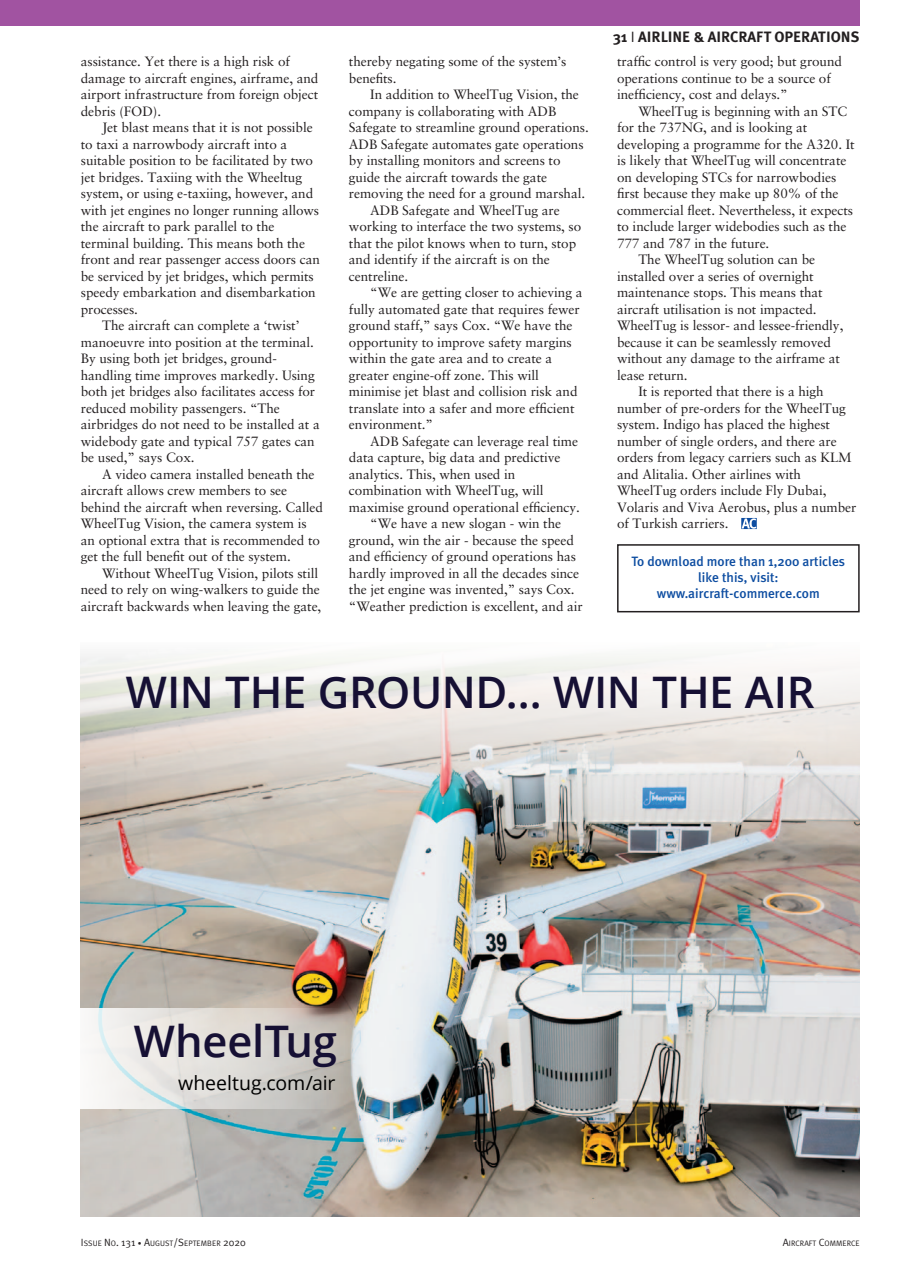
<style>
.page{position:relative;width:915px;height:1263px;background:#fff}
.page>*{position:absolute;margin:0;border:0;box-sizing:border-box;transform-origin:0 0}
.t1{font:600 43.5px "Open Sans";letter-spacing:-.005em;color:#161034}
.t2{font:19.5px "Open Sans";letter-spacing:-.005em;color:#000}
.t3{font:700 15px "Meta Plus";color:#231f20}
.t4{font:13.5px/16.5px "Sabon LT Std";letter-spacing:-.005em;color:#231f20}
.t5{font:500 13.5px/16.2px "Meta Plus";color:#0d4da1;text-align:center}
.t6{font:7.8px "Meta Plus Normal";letter-spacing:.01em;color:#231f20}
.s1{font-family:"Meta Plus Normal";font-weight:400}
.s2{font-size:10.5px}
.s3{font-size:7.5px}
</style>
<div class="page">
<div style="left:0;top:0;width:859px;height:26px;background:#a153a1"></div>
<div style="left:617px;top:544px;width:242px;height:68px;border:2px solid #231f20"></div>
<svg style="left:741px;top:518px;width:15px;height:11px"></svg>
<img style="left:81px;top:859px;width:778px;height:357px">
<svg style="left:81px;top:654px;width:778px;height:205px"></svg>
<svg style="left:81px;top:1008px;width:265px;height:100px;background:#dcdad6"></svg>
<p class="t4" style="left:81px;top:54px;width:239px">assistance. Yet there is a high risk of damage to aircraft engines, airframe, and airport infrastructure from foreign object debris (FOD).</p>
<p class="t4" style="left:81px;top:120px;width:240px;text-indent:21px">Jet blast means that it is not possible to taxi a narrowbody aircraft into a suitable position to be facilitated by two jet bridges. Taxiing with the Wheeltug system, or using e-taxiing, however, and with jet engines no longer running allows the aircraft to park parallel to the terminal building. This means both the front and rear passenger access doors can be serviced by jet bridges, which permits speedy embarkation and disembarkation processes.</p>
<p class="t4" style="left:81px;top:318px;width:240px;text-indent:21px">The aircraft can complete a ‘twist’ manoeuvre into position at the terminal.<br>By using both jet bridges, ground&shy;handling time improves markedly. Using both jet bridges also facilitates access for reduced mobility passengers. “The airbridges do not need to be installed at a widebody gate and typical 757 gates can be used,” says Cox.</p>
<p class="t4" style="left:81px;top:467px;width:243px;text-indent:21px">A video camera installed beneath the aircraft allows crew members to see behind the aircraft when reversing. Called WheelTug Vision, the camera system is an optional extra that is recommended to get the full benefit out of the system.</p>
<p class="t4" style="left:81px;top:566px;width:242px;text-indent:21px">Without WheelTug Vision, pilots still need to rely on wing-walkers to guide the aircraft backwards when leaving the gate,</p>
<p class="t4" style="left:349px;top:54px;width:219px">thereby negating some of the system’s benefits.</p>
<p class="t4" style="left:349px;top:87px;width:241px;text-indent:21px">In addition to WheelTug Vision, the company is collaborating with ADB Safegate to streamline ground operations.<br>ADB Safegate automates gate operations by installing monitors and screens to guide the aircraft towards the gate removing the need for a ground marshal.</p>
<p class="t4" style="left:349px;top:203px;width:234px;text-indent:21px">ADB Safegate and WheelTug are working to interface the two systems, so that the pilot knows when to turn, stop and identify if the aircraft is on the centreline.</p>
<p class="t4" style="left:349px;top:285px;width:235px;text-indent:21px">“We are getting closer to achieving a fully automated gate that requires fewer ground staff,” says Cox. “We have the opportunity to improve safety margins within the gate area and to create a greater engine-off zone. This will minimise jet blast and collision risk and translate into a safer and more efficient environment.”</p>
<p class="t4" style="left:349px;top:434px;width:232px;text-indent:21px">ADB Safegate can leverage real time data capture, big data and predictive analytics. This, when used in combination with WheelTug, will maximise ground operational efficiency.</p>
<p class="t4" style="left:349px;top:516px;width:235px;text-indent:21px">“We have a new slogan - win the ground, win the air - because the speed and efficiency of ground operations has hardly improved in all the decades since the jet engine was invented,” says Cox. “Weather prediction is excellent, and air</p>
<p class="t3" style="left:613px;top:27px;width:247px">31 <span class="s1">I</span> AIRLINE &amp; AIRCRAFT OPERATIONS</p>
<p class="t4" style="left:617px;top:54px;width:226px">traffic control is very good; but ground operations continue to be a source of inefficiency, cost and delays.”</p>
<p class="t4" style="left:617px;top:104px;width:239px;text-indent:21px">WheelTug is beginning with an STC for the 737NG, and is looking at developing a programme for the A320. It is likely that WheelTug will concentrate on developing STCs for narrowbodies first because they make up 80% of the commercial fleet. Nevertheless, it expects to include larger widebodies such as the 777 and 787 in the future.</p>
<p class="t4" style="left:617px;top:252px;width:228px;text-indent:21px">The WheelTug solution can be installed over a series of overnight maintenance stops. This means that aircraft utilisation is not impacted.<br>WheelTug is lessor- and lessee-friendly, because it can be seamlessly removed without any damage to the airframe at lease return.</p>
<p class="t4" style="left:617px;top:384px;width:241px;text-indent:21px">It is reported that there is a high number of pre-orders for the WheelTug system. Indigo has placed the highest number of single orders, and there are orders from legacy carriers such as KLM and Alitalia. Other airlines with WheelTug orders include Fly Dubai, Volaris and Viva Aerobus, plus a number of Turkish carriers.</p>
<p class="t5" style="left:631px;top:554px;width:215px">To download more than 1,200 articles like this, visit: www.aircraft-commerce.com</p>
<h1 class="t1" style="left:126px;top:662px;width:690px">WIN THE GROUND... WIN THE AIR</h1>
<h1 class="t1" style="left:134px;top:1011px;width:205px">WheelTug</h1>
<h2 class="t2" style="left:178px;top:1069px;width:159px">wheeltug.com/air</h2>
<p class="t6" style="left:81px;top:1240px;width:166px"><span class="s2">I</span>SSUE <span class="s2">N</span>O<span class="s2">. 131</span> <span class="s3">•</span> <span class="s2">A</span>UGUST<span class="s2">/S</span>EPTEMBER <span class="s2">2020</span></p>
<p class="t6" style="left:782px;top:1240px;width:78px"><span class="s2">A</span>IRCRAFT <span class="s2">C</span>OMMERCE</p>
</div>
